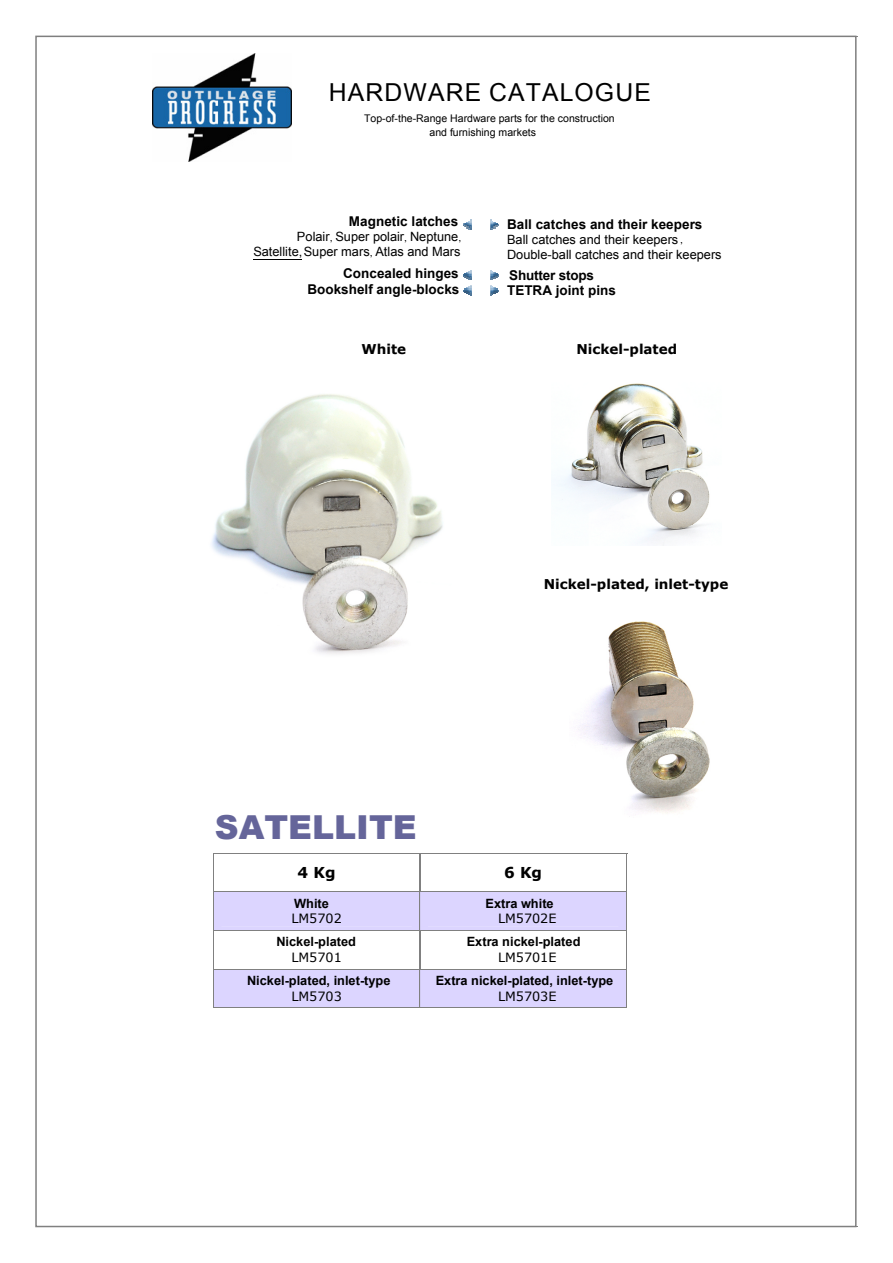
<style>
.page{position:relative;width:893px;height:1263px;background:#fff}
.page>*{position:absolute;margin:0;border:0;box-sizing:border-box;transform-origin:0 0}
.t1{font:900 33px "Arial";color:#65659a}
.t2{font:24.75px "Arial";letter-spacing:.045em;color:#000}
.t3{font:700 15px "Verdana";color:#000}
.t4{font:700 13.5px/15.5px "Arial";color:#000;text-align:right}
.t5{font:700 13.5px "Verdana";color:#000}
.t6{font:12.75px/14.7px "Arial";color:#000;text-align:right}
.t7{font:700 12.75px "Arial";color:#000}
.t8{font:12.75px "Verdana";color:#000}
.t9{font:10.5px/14.5px "Arial";color:#000}
.t10{font:10.5px "Arial";color:#000}
.s1{font-size:10.5px}
</style>
<div class="page">
<img style="left:152px;top:53px;width:139px;height:108px">
<svg style="left:463px;top:220px;width:8px;height:10px"></svg>
<svg style="left:490px;top:220px;width:8px;height:10px"></svg>
<hr style="left:253px;top:259px;width:48px;height:1px;background:#000">
<svg style="left:463px;top:270px;width:8px;height:26px"></svg>
<svg style="left:490px;top:270px;width:8px;height:26px"></svg>
<hr style="left:213px;top:853px;width:207px;height:1px;background:#808080">
<hr style="left:213px;top:853px;width:1px;height:39px;background:#808080">
<hr style="left:213px;top:930px;width:207px;height:1px;background:#808080">
<hr style="left:213px;top:931px;width:1px;height:38px;background:#808080">
<hr style="left:213px;top:1007px;width:207px;height:1px;background:#808080">
<hr style="left:420px;top:853px;width:206px;height:1px;background:#808080">
<hr style="left:420px;top:853px;width:1px;height:39px;background:#808080">
<hr style="left:626px;top:853px;width:1px;height:39px;background:#808080">
<div style="left:213px;top:892px;width:413px;height:38px;background:#dcd5ff"></div>
<div style="left:428px;top:896px;width:190px;height:15px;background:#dcd5ff"></div>
<div style="left:428px;top:911px;width:190px;height:15px;background:#dcd5ff"></div>
<hr style="left:420px;top:892px;width:206px;height:1px;background:#808080">
<hr style="left:420px;top:892px;width:1px;height:38px;background:#808080">
<hr style="left:626px;top:892px;width:1px;height:38px;background:#808080">
<hr style="left:420px;top:930px;width:206px;height:1px;background:#808080">
<hr style="left:420px;top:931px;width:1px;height:38px;background:#808080">
<hr style="left:626px;top:931px;width:1px;height:38px;background:#808080">
<div style="left:213px;top:969px;width:413px;height:38px;background:#dcd5ff"></div>
<div style="left:428px;top:973px;width:190px;height:15px;background:#dcd5ff"></div>
<div style="left:428px;top:988px;width:190px;height:15px;background:#dcd5ff"></div>
<hr style="left:420px;top:969px;width:206px;height:1px;background:#808080">
<hr style="left:420px;top:969px;width:1px;height:38px;background:#808080">
<hr style="left:626px;top:969px;width:1px;height:38px;background:#808080">
<hr style="left:420px;top:1007px;width:206px;height:1px;background:#808080">
<hr style="left:36px;top:36px;width:821px;height:1px;background:#808080">
<hr style="left:36px;top:1227px;width:821px;height:1px;background:#808080">
<img style="left:211px;top:394px;width:232px;height:260px">
<img style="left:551px;top:383px;width:159px;height:163px">
<img style="left:578px;top:621px;width:132px;height:192px">
<h2 class="t2" style="left:329px;top:76px;width:323px">HARDWARE CATALOGUE</h2>
<p class="t9" style="left:429px;top:111px;width:187px;text-indent:-65px">Top-of-the-Range Hardware parts for the construction and furnishing markets</p>
<p class="t4" style="left:349px;top:214px;width:111px">Magnetic latches</p>
<p class="t4" style="left:507px;top:217px;width:197px">Ball catches and their keepers</p>
<p class="t6" style="left:507px;top:232px;width:216px;text-align:left">Ball catches and their keepers<br>Double-ball catches and their keepers</p>
<p class="t4" style="left:507px;top:268px;width:110px;text-align:left">Shutter stops<br>TETRA joint pins</p>
<p class="t6" style="left:253px;top:230px;width:209px">Polair<span class="s1">,</span> Super polair<span class="s1">,</span> Neptune<span class="s1">,<br></span>Satellite,Super mars<span class="s1">,</span> Atlas and Mars</p>
<p class="t10" style="left:680px;top:232px;width:4px">,</p>
<p class="t4" style="left:307px;top:266px;width:153px">Concealed hinges<br>Bookshelf angle-blocks</p>
<p class="t5" style="left:361px;top:340px;width:46px">White</p>
<p class="t5" style="left:576px;top:340px;width:102px">Nickel-plated</p>
<p class="t5" style="left:543px;top:575px;width:186px">Nickel-plated, inlet-type</p>
<h1 class="t1" style="left:215px;top:804px;width:203px">SATELLITE</h1>
<p class="t3" style="left:297px;top:862px;width:39px">4 Kg</p>
<p class="t7" style="left:294px;top:895px;width:36px">White</p>
<p class="t8" style="left:291px;top:910px;width:52px">LM5702</p>
<p class="t7" style="left:276px;top:933px;width:81px">Nickel-plated</p>
<p class="t8" style="left:291px;top:949px;width:52px">LM5701</p>
<p class="t7" style="left:247px;top:972px;width:145px">Nickel-plated, inlet-type</p>
<p class="t8" style="left:291px;top:987px;width:52px">LM5703</p>
<p class="t3" style="left:504px;top:862px;width:39px">6 Kg</p>
<p class="t7" style="left:485px;top:895px;width:70px">Extra white</p>
<p class="t8" style="left:498px;top:910px;width:60px">LM5702E</p>
<p class="t7" style="left:467px;top:933px;width:115px">Extra nickel-plated</p>
<p class="t8" style="left:498px;top:949px;width:60px">LM5701E</p>
<p class="t7" style="left:435px;top:972px;width:179px">Extra nickel-plated, inlet-type</p>
<p class="t8" style="left:498px;top:987px;width:60px">LM5703E</p>
</div>
